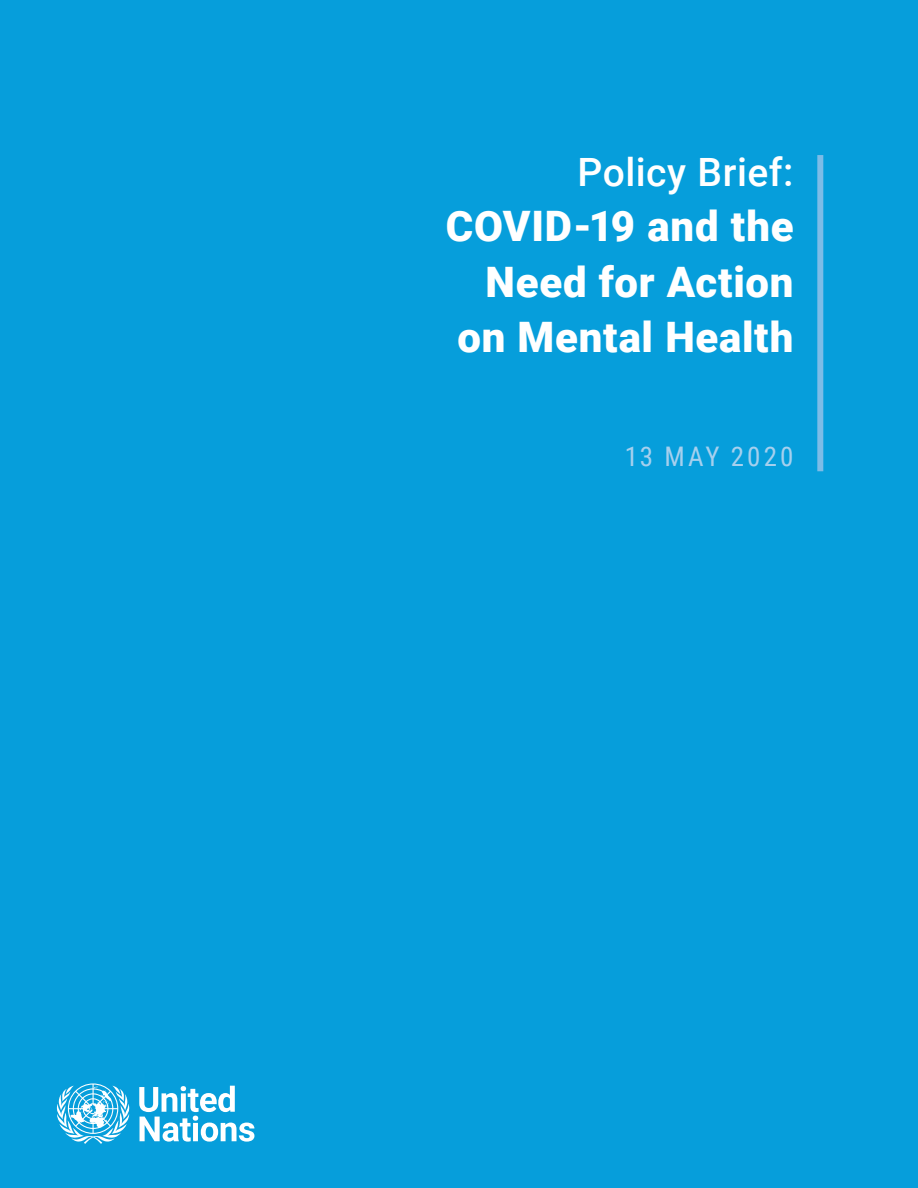
<style>
.page{position:relative;width:918px;height:1188px;background:#069edb}
.page>*{position:absolute;margin:0;border:0;box-sizing:border-box;transform-origin:0 0}
.Cover2_small_version{font:900 42px/55.5px "Roboto";letter-spacing:.02em;color:#fff;text-align:right}
.Cover2_small_version-2{font:500 39px "Roboto";letter-spacing:.01em;color:#fff}
.Cover1_and_Cover2_da{font:27px "Roboto Condensed";letter-spacing:.11em;color:#a6d0ee}
</style>
<div class="page">
<svg style="left:56px;top:1083px;width:198px;height:61px"></svg>
<div style="left:817px;top:155px;width:6px;height:316px;background:#7cbce7"></div>
<p class="Cover2_small_version-2" style="left:578px;top:145px;width:218px">Policy Brief:</p>
<p class="Cover2_small_version" style="left:446px;top:197px;width:349px">COVID-19 and the<br>Need for Action on Mental Health</p>
<p class="Cover1_and_Cover2_da" style="left:625px;top:437px;width:170px">13 MAY 2020</p>
</div>
